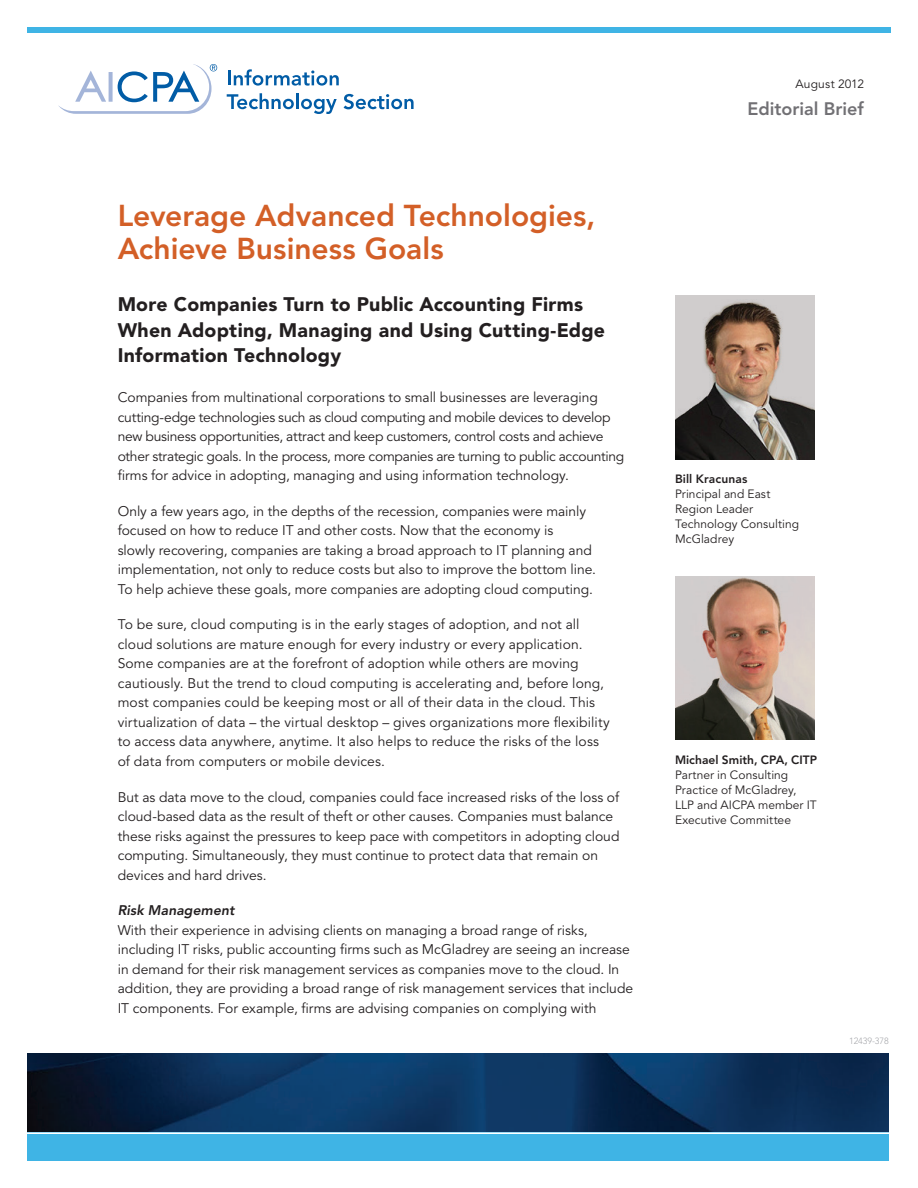
<style>
.page{position:relative;width:918px;height:1188px;background:#fff}
.page>*{position:absolute;margin:0;border:0;box-sizing:border-box;transform-origin:0 0}
.t1{font:800 30px/33px "Avenir";color:#d35f27}
.t2{font:900 19.5px/25.5px "Avenir";letter-spacing:.015em;color:#231f20}
.t3{font:800 18px "Avenir";color:#717074}
.t4{font:13.8px/19.5px "Avenir";color:#231f20}
.t5{font:italic 800 13.8px "Avenir";letter-spacing:.005em;color:#231f20}
.t6{font:12px/15px "Avenir";letter-spacing:.005em;color:#231f20}
.t7{font:800 12px "Avenir";letter-spacing:.005em;color:#231f20}
.t8{font:300 9px "Avenir";letter-spacing:-.01em;color:#a8a9ad}
</style>
<div class="page">
<svg style="left:58px;top:64px;width:159px;height:50px"></svg>
<hr style="left:228px;top:71px;width:3px;height:14px;background:#015ca6">
<svg style="left:234px;top:69px;width:105px;height:17px"></svg>
<svg style="left:227px;top:93px;width:67px;height:16px"></svg>
<hr style="left:296px;top:93px;width:3px;height:16px;background:#015ca6">
<svg style="left:301px;top:99px;width:36px;height:15px"></svg>
<svg style="left:344px;top:94px;width:70px;height:15px"></svg>
<img style="left:27px;top:1053px;width:862px;height:79px">
<div style="left:27px;top:1132px;width:862px;height:29px;background:#3fb4e5"></div>
<hr style="left:0;top:1132px;width:918px;height:2px;background:#fff">
<div style="left:27px;top:27px;width:864px;height:6px;background:#3fb4e5"></div>
<img style="left:675px;top:296px;width:139px;height:163px">
<img style="left:675px;top:577px;width:139px;height:163px">
<h1 class="t1" style="left:118px;top:199px;width:479px">Leverage Advanced Technologies,<br>Achieve Business Goals</h1>
<h2 class="t2" style="left:118px;top:292px;width:489px">More Companies Turn to Public Accounting Firms<br>When Adopting, Managing and Using Cutting-Edge<br>Information Technology</h2>
<p class="t4" style="left:118px;top:388px;width:508px">Companies from multinational corporations to small businesses are leveraging cutting-edge technologies such as cloud computing and mobile devices to develop new business opportunities, attract and keep customers, control costs and achieve other strategic goals. In the process, more companies are turning to public accounting firms for advice in adopting, managing and using information technology.</p>
<p class="t4" style="left:118px;top:502px;width:480px">Only a few years ago, in the depths of the recession, companies were mainly focused on how to reduce IT and other costs. Now that the economy is<br>slowly recovering, companies are taking a broad approach to IT planning and implementation, not only to reduce costs but also to improve the bottom line.<br>To help achieve these goals, more companies are adopting cloud computing.</p>
<p class="t4" style="left:118px;top:615px;width:494px">To be sure, cloud computing is in the early stages of adoption, and not all cloud solutions are mature enough for every industry or every application.<br>Some companies are at the forefront of adoption while others are moving cautiously. But the trend to cloud computing is accelerating and, before long, most companies could be keeping most or all of their data in the cloud. This virtualization of data – the virtual desktop – gives organizations more flexibility to access data anywhere, anytime. It also helps to reduce the risks of the loss of data from computers or mobile devices.</p>
<p class="t4" style="left:118px;top:788px;width:503px">But as data move to the cloud, companies could face increased risks of the loss of cloud-based data as the result of theft or other causes. Companies must balance these risks against the pressures to keep pace with competitors in adopting cloud computing. Simultaneously, they must continue to protect data that remain on devices and hard drives.</p>
<p class="t5" style="left:118px;top:902px;width:118px">Risk Management</p>
<p class="t4" style="left:118px;top:921px;width:517px">With their experience in advising clients on managing a broad range of risks, including IT risks, public accounting firms such as McGladrey are seeing an increase in demand for their risk management services as companies move to the cloud. In addition, they are providing a broad range of risk management services that include IT components. For example, firms are advising companies on complying with</p>
<p class="t6" style="left:796px;top:77px;width:70px">August 2012</p>
<h3 class="t3" style="left:747px;top:98px;width:118px">Editorial Brief</h3>
<p class="t7" style="left:675px;top:471px;width:74px">Bill Kracunas</p>
<p class="t6" style="left:675px;top:486px;width:126px">Principal and East<br>Region Leader<br>Technology Consulting<br>McGladrey</p>
<p class="t7" style="left:675px;top:752px;width:144px">Michael Smith, CPA, CITP</p>
<p class="t6" style="left:675px;top:767px;width:143px">Partner in Consulting<br>Practice of McGladrey,<br>LLP and AICPA member IT<br>Executive Committee</p>
<p class="t8" style="left:849px;top:1035px;width:41px">12439-378</p>
</div>
